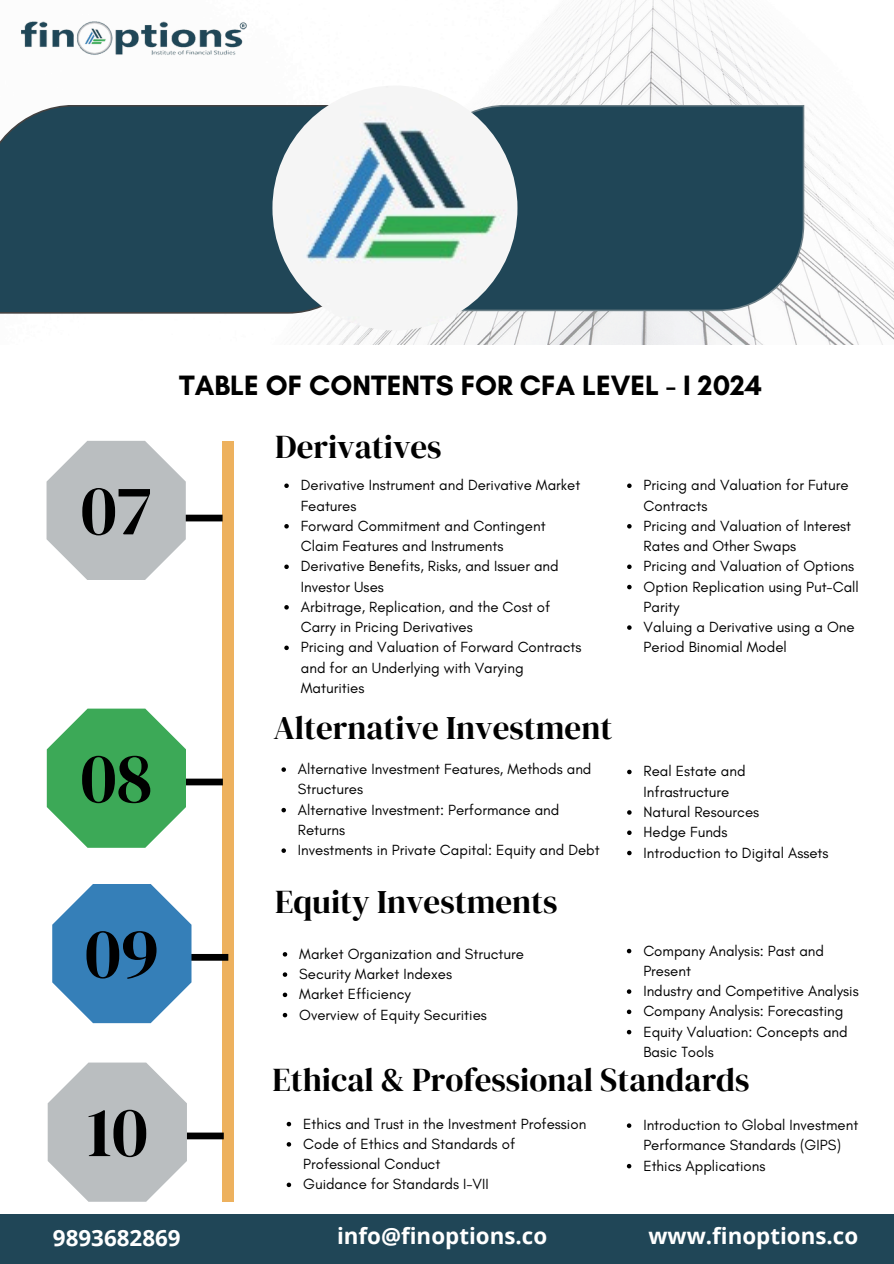
<style>
.page{position:relative;width:894px;height:1264px;background:#fff}
.page>*{position:absolute;margin:0;border:0;box-sizing:border-box;transform-origin:0 0}
.t1{font:71.4px "DM Serif Display";color:#000}
.t2{font:33px "DM Serif Display";color:#000}
.t3{font:700 28.5px "Glacial Indifference";color:#000}
.t4{font:700 22.35px "Open Sans";color:#fff}
.t5{font:15px/20.2px "Glacial Indifference";color:#000}
</style>
<div class="page">
<img style="left:309px;top:0;width:584px;height:344px">
<div style="left:0;top:1214px;width:893px;height:49px;background:#204657"></div>
<div style="left:461px;top:105px;width:343px;height:206px;background:#204657"></div>
<div style="left:0;top:105px;width:333px;height:209px;background:#204657"></div>
<img style="left:272px;top:86px;width:245px;height:244px;border-radius:50%">
<div style="left:222px;top:441px;width:12px;height:760px;background:#edb15e"></div>
<div style="left:160px;top:514px;width:62px;height:7px;background:#000"></div>
<svg style="left:46px;top:441px;width:140px;height:139px"></svg>
<div style="left:161px;top:778px;width:62px;height:7px;background:#000"></div>
<svg style="left:47px;top:708px;width:139px;height:139px"></svg>
<div style="left:166px;top:953px;width:62px;height:7px;background:#000"></div>
<svg style="left:52px;top:884px;width:139px;height:139px"></svg>
<div style="left:161px;top:1132px;width:63px;height:7px;background:#000"></div>
<svg style="left:48px;top:1062px;width:139px;height:139px"></svg>
<svg style="left:284px;top:483px;width:5px;height:5px"></svg>
<svg style="left:284px;top:524px;width:5px;height:4px"></svg>
<svg style="left:284px;top:564px;width:5px;height:5px"></svg>
<svg style="left:284px;top:605px;width:5px;height:4px"></svg>
<svg style="left:284px;top:645px;width:5px;height:5px"></svg>
<svg style="left:627px;top:483px;width:4px;height:5px"></svg>
<svg style="left:627px;top:524px;width:4px;height:4px"></svg>
<svg style="left:627px;top:564px;width:4px;height:5px"></svg>
<svg style="left:627px;top:585px;width:4px;height:4px"></svg>
<svg style="left:627px;top:625px;width:4px;height:5px"></svg>
<svg style="left:281px;top:767px;width:5px;height:4px"></svg>
<svg style="left:281px;top:807px;width:5px;height:5px"></svg>
<svg style="left:281px;top:848px;width:5px;height:4px"></svg>
<svg style="left:627px;top:769px;width:4px;height:5px"></svg>
<svg style="left:627px;top:810px;width:4px;height:4px"></svg>
<svg style="left:627px;top:830px;width:4px;height:5px"></svg>
<svg style="left:627px;top:850px;width:4px;height:5px"></svg>
<svg style="left:283px;top:952px;width:4px;height:4px"></svg>
<svg style="left:283px;top:972px;width:4px;height:4px"></svg>
<svg style="left:283px;top:992px;width:4px;height:5px"></svg>
<svg style="left:283px;top:1012px;width:4px;height:5px"></svg>
<svg style="left:626px;top:948px;width:5px;height:5px"></svg>
<svg style="left:626px;top:989px;width:5px;height:4px"></svg>
<svg style="left:626px;top:1009px;width:5px;height:5px"></svg>
<svg style="left:626px;top:1029px;width:5px;height:5px"></svg>
<svg style="left:286px;top:1121px;width:5px;height:5px"></svg>
<svg style="left:286px;top:1142px;width:5px;height:4px"></svg>
<svg style="left:286px;top:1182px;width:5px;height:5px"></svg>
<svg style="left:626px;top:1123px;width:5px;height:4px"></svg>
<svg style="left:626px;top:1163px;width:5px;height:5px"></svg>
<img style="left:21px;top:21px;width:226px;height:34px">
<p class="t1" style="left:81px;top:460px;width:72px">07</p>
<p class="t1" style="left:80px;top:728px;width:73px">08</p>
<p class="t1" style="left:85px;top:903px;width:75px">09</p>
<p class="t1" style="left:87px;top:1082px;width:62px">10</p>
<p class="t3" style="left:179px;top:367px;width:584px">TABLE OF CONTENTS FOR CFA LEVEL - I 2024</p>
<p class="t2" style="left:275px;top:423px;width:168px">Derivatives</p>
<p class="t5" style="left:301px;top:475px;width:281px">Derivative Instrument and Derivative Market<br>Features</p>
<p class="t5" style="left:301px;top:515px;width:246px">Forward Commitment and Contingent<br>Claim Features and Instruments</p>
<p class="t5" style="left:301px;top:556px;width:259px">Derivative Benefits, Risks, and Issuer and<br>Investor Uses</p>
<h1 class="t5" style="left:301px;top:596px;width:251px">Arbitrage, Replication, and the Cost of<br>Carry in Pricing Derivatives</h1>
<p class="t5" style="left:301px;top:637px;width:282px">Pricing and Valuation of Forward Contracts and for an Underlying with Varying<br>Maturities</p>
<p class="t2" style="left:273px;top:704px;width:340px">Alternative Investment</p>
<p class="t5" style="left:298px;top:758px;width:295px">Alternative Investment Features, Methods and<br>Structures</p>
<p class="t5" style="left:298px;top:799px;width:263px">Alternative Investment: Performance and<br>Returns</p>
<p class="t5" style="left:298px;top:839px;width:303px">Investments in Private Capital: Equity and Debt</p>
<p class="t5" style="left:643px;top:475px;width:206px">Pricing and Valuation for Future<br>Contracts</p>
<p class="t5" style="left:643px;top:515px;width:209px">Pricing and Valuation of Interest<br>Rates and Other Swaps</p>
<p class="t5" style="left:643px;top:556px;width:212px">Pricing and Valuation of Options</p>
<p class="t5" style="left:643px;top:576px;width:217px">Option Replication using Put-Call<br>Parity</p>
<p class="t5" style="left:643px;top:616px;width:212px">Valuing a Derivative using a One<br>Period Binomial Model</p>
<h1 class="t5" style="left:643px;top:761px;width:103px">Real Estate and<br>Infrastructure</h1>
<p class="t5" style="left:643px;top:801px;width:117px">Natural Resources</p>
<p class="t5" style="left:643px;top:821px;width:85px">Hedge Funds</p>
<p class="t5" style="left:643px;top:842px;width:186px">Introduction to Digital Assets</p>
<p class="t2" style="left:275px;top:879px;width:284px">Equity Investments</p>
<p class="t5" style="left:299px;top:943px;width:226px">Market Organization and Structure</p>
<p class="t5" style="left:299px;top:963px;width:154px">Security Market Indexes</p>
<p class="t5" style="left:299px;top:984px;width:113px">Market Efficiency</p>
<h1 class="t5" style="left:299px;top:1004px;width:189px">Overview of Equity Securities</h1>
<p class="t5" style="left:643px;top:940px;width:182px">Company Analysis: Past and<br>Present</p>
<p class="t5" style="left:643px;top:980px;width:217px">Industry and Competitive Analysis</p>
<p class="t5" style="left:643px;top:1000px;width:201px">Company Analysis: Forecasting</p>
<p class="t5" style="left:643px;top:1021px;width:206px">Equity Valuation: Concepts and<br>Basic Tools</p>
<p class="t2" style="left:272px;top:1057px;width:478px">Ethical &amp; Professional Standards</p>
<p class="t5" style="left:303px;top:1113px;width:284px">Ethics and Trust in the Investment Profession</p>
<p class="t5" style="left:303px;top:1133px;width:213px">Code of Ethics and Standards of<br>Professional Conduct</p>
<p class="t5" style="left:303px;top:1173px;width:187px">Guidance for Standards I-VII</p>
<h1 class="t5" style="left:643px;top:1114px;width:216px">Introduction to Global Investment<br>Performance Standards (GIPS)</h1>
<p class="t5" style="left:643px;top:1155px;width:123px">Ethics Applications</p>
<p class="t4" style="left:53px;top:1221px;width:129px">9893682869</p>
<p class="t4" style="left:337px;top:1219px;width:211px">info@finoptions.co</p>
<p class="t4" style="left:648px;top:1219px;width:211px">www.finoptions.co</p>
</div>
